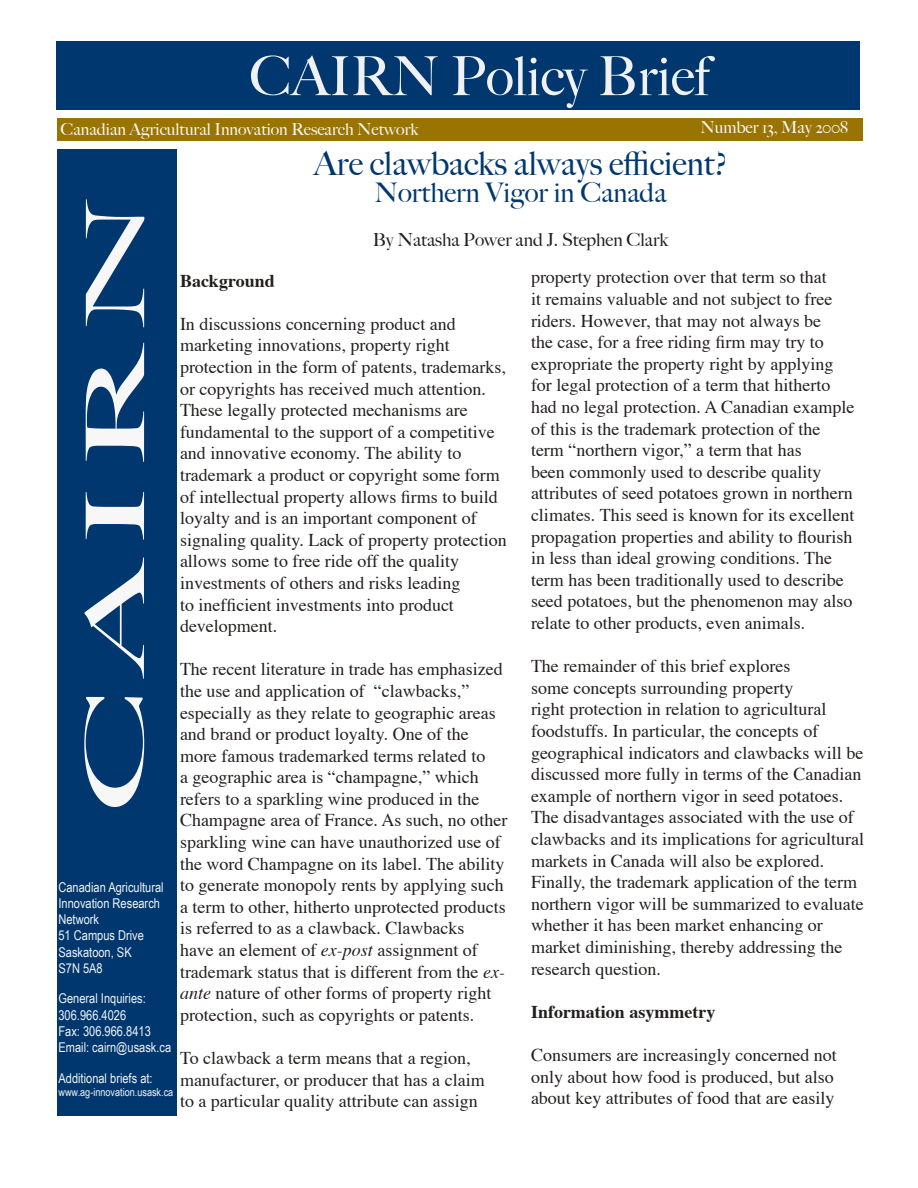
<style>
.page{position:relative;width:918px;height:1188px;background:#fff}
.page>*{position:absolute;margin:0;border:0;box-sizing:border-box;transform-origin:0 0}
.t1{font:500 81px "Big Caslon";color:#f7f7f8;scale:1.94 1}
.t2{font:500 54px "Big Caslon";color:#f0f1f2}
.t3{font:500 33px "Big Caslon";color:#00376f}
.t4{font:500 27px "Big Caslon";color:#00376f}
.t5{font:18px/21.6px "Times";color:#241e1e}
.t6{font:500 18px "Big Caslon";color:#241e1e}
.t7{font:700 18px "Times";color:#241e1e}
.t8{font:500 16.5px "Big Caslon";color:#f8f8f8}
.t9{font:500 16.5px "Big Caslon";color:#fafafa}
.t10{font:13.5px/16.2px "Arial Narrow";color:#f4f4f5}
.t11{font:11.1px "Arial Narrow";color:#f4f4f5}
.s1{font-style:italic}
</style>
<div class="page">
<div style="left:56px;top:41px;width:804px;height:69px;background:#00376f"></div>
<div style="left:57px;top:118px;width:805px;height:23px;background:#9a7400"></div>
<div style="left:57px;top:150px;width:120px;height:966px;background:#00376f"></div>
<h2 class="t2" style="left:249px;top:45px;width:461px">CAIRN Policy Brief</h2>
<p class="t8" style="left:61px;top:120px;width:360px">Canadian Agricultural Innovation Research Network</p>
<p class="t9" style="left:700px;top:118px;width:149px">Number 13, May 2008</p>
<h3 class="t3" style="left:314px;top:145px;width:415px">Are clawbacks always efficient?</h3>
<h3 class="t4" style="left:375px;top:177px;width:293px">Northern Vigor in Canada</h3>
<p class="t6" style="left:373px;top:229px;width:297px">By Natasha Power and J. Stephen Clark</p>
<h1 class="t1" style="left:68px;top:811px;width:319px;rotate:-90deg">CAIRN</h1>
<p class="t5" style="left:531px;top:268px;width:325px">property protection over that term so that<br>it remains valuable and not subject to free riders. However, that may not always be<br>the case, for a free riding firm may try to expropriate the property right by applying for legal protection of a term that hitherto had no legal protection. A Canadian example of this is the trademark protection of the term “northern vigor,” a term that has<br>been commonly used to describe quality attributes of seed potatoes grown in northern climates. This seed is known for its excellent propagation properties and ability to flourish in less than ideal growing conditions. The term has been traditionally used to describe seed potatoes, but the phenomenon may also relate to other products, even animals.</p>
<p class="t5" style="left:531px;top:657px;width:335px">The remainder of this brief explores<br>some concepts surrounding property<br>right protection in relation to agricultural foodstuffs. In particular, the concepts of geographical indicators and clawbacks will be discussed more fully in terms of the Canadian example of northern vigor in seed potatoes.<br>The disadvantages associated with the use of clawbacks and its implications for agricultural markets in Canada will also be explored.<br>Finally, the trademark application of the term northern vigor will be summarized to evaluate whether it has been market enhancing or market diminishing, thereby addressing the research question.</p>
<p class="t7" style="left:531px;top:1004px;width:186px">Information asymmetry</p>
<p class="t5" style="left:531px;top:1046px;width:307px">Consumers are increasingly concerned not only about how food is produced, but also about key attributes of food that are easily</p>
<p class="t7" style="left:180px;top:273px;width:96px">Background</p>
<p class="t5" style="left:180px;top:314px;width:328px">In discussions concerning product and marketing innovations, property right protection in the form of patents, trademarks, or copyrights has received much attention.<br>These legally protected mechanisms are fundamental to the support of a competitive and innovative economy. The ability to trademark a product or copyright some form of intellectual property allows firms to build loyalty and is an important component of signaling quality. Lack of property protection allows some to free ride off the quality investments of others and risks leading<br>to inefficient investments into product development.</p>
<p class="t5" style="left:180px;top:660px;width:329px">The recent literature in trade has emphasized the use and application of “clawbacks,” especially as they relate to geographic areas and brand or product loyalty. One of the more famous trademarked terms related to<br>a geographic area is “champagne,” which refers to a sparkling wine produced in the Champagne area of France. As such, no other sparkling wine can have unauthorized use of the word Champagne on its label. The ability to generate monopoly rents by applying such a term to other, hitherto unprotected products is referred to as a clawback. Clawbacks<br>have an element of <span class="s1">ex-post</span> assignment of trademark status that is different from the <span class="s1">ex&shy;ante</span> nature of other forms of property right protection, such as copyrights or patents.</p>
<p class="t5" style="left:180px;top:1049px;width:306px">To clawback a term means that a region, manufacturer, or producer that has a claim to a particular quality attribute can assign</p>
<p class="t10" style="left:58px;top:879px;width:107px">Canadian Agricultural<br>Innovation Research<br>Network<br>51 Campus Drive<br>Saskatoon, SK<br>S7N 5A8</p>
<p class="t10" style="left:58px;top:990px;width:114px">General Inquiries:<br>306.966.4026<br>Fax: 306.966.8413<br>Email: cairn@usask.ca</p>
<p class="t10" style="left:58px;top:1070px;width:96px">Additional briefs at:</p>
<p class="t11" style="left:58px;top:1086px;width:116px">www.ag-innovation.usask.ca</p>
</div>
